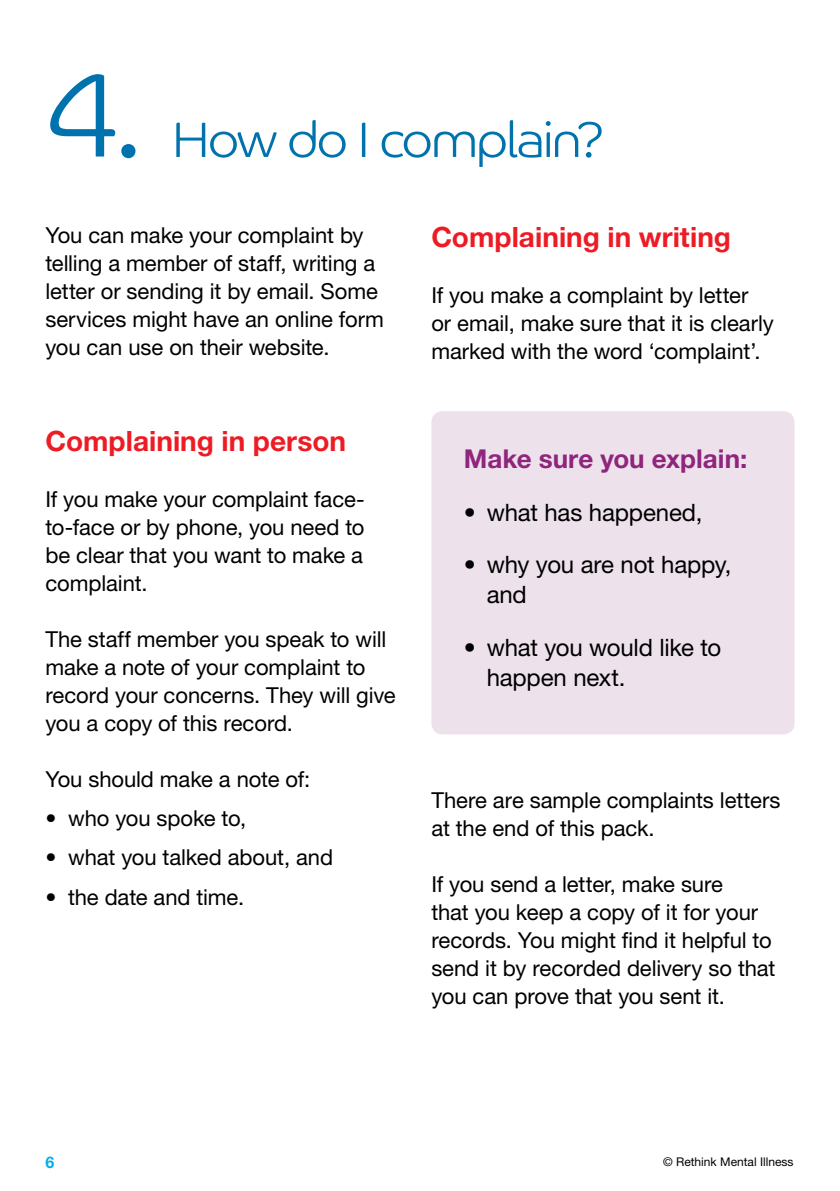
<style>
.page{position:relative;width:840px;height:1191px;background:#fff}
.page>*{position:absolute;margin:0;border:0;box-sizing:border-box;transform-origin:0 0}
.t1{font:300 120px "Co Rethink";color:#0073ae}
.t2{font:300 50px "Co Rethink";letter-spacing:-.025em;color:#0073ae}
.t3{font:700 28px "Helvetica Neue LT Pro";color:#ed1c24}
.t4{font:700 26px "Helvetica Neue LT Pro";color:#90257d}
.t5{font:24px/30px "Helvetica Neue LT Pro";letter-spacing:-.01em;color:#000}
.t6{font:22px/28px "Helvetica Neue LT Pro";letter-spacing:-.005em;color:#000}
.t7{font:700 16px "Helvetica Neue LT Pro";color:#00aeef}
.t8{font:12px "Helvetica Neue LT Pro";color:#000}
</style>
<div class="page">
<div style="left:431px;top:411px;width:363px;height:323px;background:#ede2eb;border-radius:11px"></div>
<h1 class="t1" style="left:45px;top:44px;width:100px">4.</h1>
<h2 class="t2" style="left:172px;top:110px;width:432px">How do I complain?</h2>
<p class="t6" style="left:45px;top:220px;width:340px">You can make your complaint by telling a member of staff, writing a letter or sending it by email. Some services might have an online form you can use on their website.</p>
<p class="t3" style="left:45px;top:423px;width:302px">Complaining in person</p>
<p class="t6" style="left:45px;top:484px;width:321px;text-align:justify">If you make your complaint face&shy;to-face or by phone, you need to be clear that you want to make a complaint.</p>
<p class="t6" style="left:45px;top:624px;width:351px">The staff member you speak to will make a note of your complaint to record your concerns. They will give you a copy of this record.</p>
<p class="t6" style="left:45px;top:764px;width:266px">You should make a note of:</p>
<p class="t6" style="left:45px;top:804px;width:202px">• who you spoke to,</p>
<p class="t6" style="left:45px;top:843px;width:289px">• what you talked about, and</p>
<p class="t6" style="left:45px;top:882px;width:200px">• the date and time.</p>
<p class="t3" style="left:431px;top:219px;width:301px">Complaining in writing</p>
<p class="t6" style="left:431px;top:281px;width:344px">If you make a complaint by letter or email, make sure that it is clearly marked with the word ‘complaint’.</p>
<p class="t4" style="left:463px;top:443px;width:284px">Make sure you explain:</p>
<p class="t5" style="left:463px;top:497px;width:240px">• what has happened,</p>
<p class="t5" style="left:486px;top:549px;width:246px;text-indent:-23px">• why you are not happy, and</p>
<p class="t5" style="left:486px;top:632px;width:236px;text-indent:-23px">• what you would like to happen next.</p>
<p class="t6" style="left:431px;top:786px;width:350px">There are sample complaints letters at the end of this pack.</p>
<p class="t6" style="left:431px;top:870px;width:345px">If you send a letter, make sure<br>that you keep a copy of it for your records. You might find it helpful to send it by recorded delivery so that you can prove that you sent it.</p>
<p class="t7" style="left:45px;top:1152px;width:10px">6</p>
<p class="t8" style="left:662px;top:1154px;width:132px">© Rethink Mental Illness</p>
</div>
